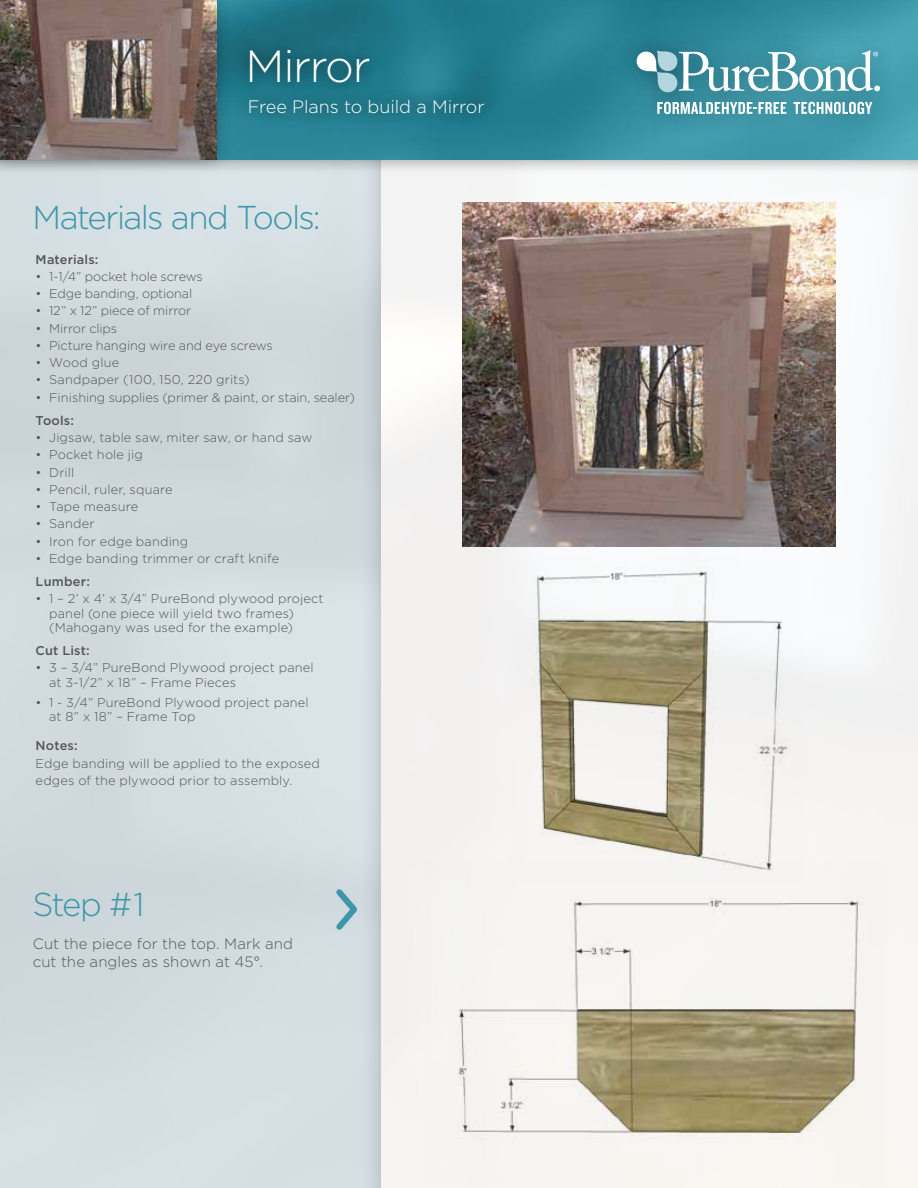
<style>
.page{position:relative;width:918px;height:1188px;background:#fff}
.page>*{position:absolute;margin:0;border:0;box-sizing:border-box;transform-origin:0 0}
.t1{font:300 45px "Gotham";letter-spacing:-.03em;color:#fff}
.t2{font:300 33px "Gotham";letter-spacing:-.055em;color:#3b97a9}
.t3{font:300 18px "Gotham";letter-spacing:-.005em;color:#fff}
.t4{font:300 15px/18px "Gotham";letter-spacing:.005em;color:#555559}
.t5{font:300 12.75px/14.2px "Gotham";letter-spacing:.01em;color:#555559}
.t6{font:300 12.75px "Gotham";letter-spacing:-.01em;color:#555559}
.t7{font:500 12.75px "Gotham";letter-spacing:.015em;color:#555559}
</style>
<div class="page">
<div style="left:359px;top:44px;width:559px;height:1144px;background:#000;opacity:.2"></div>
<img style="left:382px;top:175px;width:536px;height:1013px">
<div style="left:0;top:0;width:918px;height:175px;background:#000;opacity:.4"></div>
<img style="left:232px;top:0;width:686px;height:160px">
<div style="left:615px;top:29px;width:286px;height:107px;background:#000;opacity:.35"></div>
<svg style="left:636px;top:50px;width:244px;height:43px"></svg>
<svg style="left:657px;top:102px;width:129px;height:12px"></svg>
<svg style="left:793px;top:102px;width:79px;height:12px"></svg>
<div style="left:235px;top:36px;width:261px;height:91px;background:#000;opacity:.75"></div>
<div style="left:0;top:0;width:232px;height:175px;background:#000;opacity:.3"></div>
<img style="left:0;top:0;width:216px;height:160px">
<img style="left:462px;top:203px;width:373px;height:343px">
<svg style="left:331px;top:884px;width:31px;height:51px;background:#b5cdd4"></svg>
<img style="left:426px;top:863px;width:459px;height:323px">
<img style="left:508px;top:559px;width:295px;height:323px">
<h1 class="t1" style="left:246px;top:38px;width:127px">Mirror</h1>
<h3 class="t3" style="left:248px;top:95px;width:238px">Free Plans to build a Mirror</h3>
<h2 class="t2" style="left:33px;top:197px;width:290px">Materials and Tools:</h2>
<p class="t7" style="left:36px;top:251px;width:64px">Materials:</p>
<p class="t6" style="left:36px;top:268px;width:169px">• 1-1/4” pocket hole screws</p>
<p class="t5" style="left:36px;top:286px;width:158px">• Edge banding, optional</p>
<p class="t6" style="left:36px;top:303px;width:157px">• 12” x 12” piece of mirror</p>
<p class="t6" style="left:36px;top:320px;width:83px">• Mirror clips</p>
<p class="t6" style="left:36px;top:337px;width:239px">• Picture hanging wire and eye screws</p>
<p class="t5" style="left:36px;top:355px;width:85px">• Wood glue</p>
<p class="t5" style="left:36px;top:372px;width:215px">• Sandpaper (100, 150, 220 grits)</p>
<p class="t5" style="left:36px;top:390px;width:321px">• Finishing supplies (primer &amp; paint, or stain, sealer)</p>
<p class="t7" style="left:36px;top:412px;width:40px">Tools:</p>
<p class="t5" style="left:36px;top:430px;width:278px">• Jigsaw, table saw, miter saw, or hand saw</p>
<p class="t5" style="left:36px;top:447px;width:109px">• Pocket hole jig</p>
<p class="t5" style="left:36px;top:465px;width:40px">• Drill</p>
<p class="t5" style="left:36px;top:482px;width:139px">• Pencil, ruler, square</p>
<p class="t5" style="left:36px;top:499px;width:104px">• Tape measure</p>
<p class="t5" style="left:36px;top:516px;width:60px">• Sander</p>
<p class="t5" style="left:36px;top:534px;width:154px">• Iron for edge banding</p>
<p class="t5" style="left:36px;top:551px;width:245px">• Edge banding trimmer or craft knife</p>
<p class="t7" style="left:36px;top:573px;width:56px">Lumber:</p>
<p class="t5" style="left:49px;top:591px;width:276px;text-indent:-14px">• 1 – 2’ x 4’ x 3/4” PureBond plywood project panel (one piece will yield two frames) (Mahogany was used for the example)</p>
<p class="t7" style="left:36px;top:642px;width:56px">Cut List:</p>
<p class="t5" style="left:49px;top:660px;width:266px;text-indent:-14px">• 3 – 3/4” PureBond Plywood project panel at 3-1/2” x 18” – Frame Pieces</p>
<p class="t5" style="left:49px;top:695px;width:261px;text-indent:-14px">• 1 - 3/4” PureBond Plywood project panel at 8” x 18” – Frame Top</p>
<p class="t7" style="left:36px;top:737px;width:44px">Notes:</p>
<p class="t5" style="left:36px;top:754px;width:286px;line-height:17.2px">Edge banding will be applied to the exposed edges of the plywood prior to assembly.</p>
<h2 class="t2" style="left:33px;top:883px;width:113px">Step #1</h2>
<p class="t4" style="left:33px;top:935px;width:262px">Cut the piece for the top. Mark and cut the angles as shown at 45°.</p>
</div>
